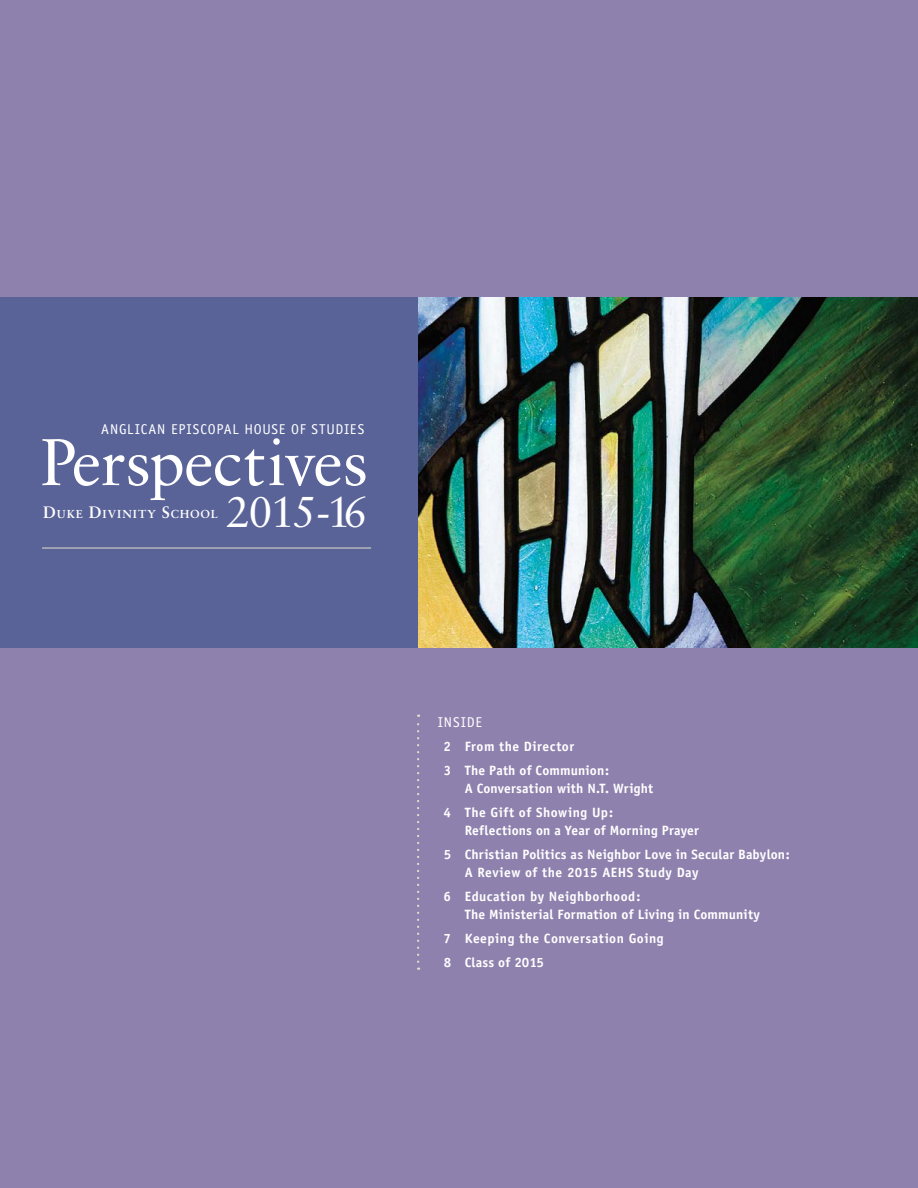
<style>
.page{position:relative;width:918px;height:1188px;background:#8f81ae}
.page>*{position:absolute;margin:0;border:0;box-sizing:border-box;transform-origin:0 0}
.t1{font:66px "Classical Garamond BT";letter-spacing:-.02em;color:#fff}
.t2{font:43.5px "Classical Garamond BT";letter-spacing:-.04em;color:#fff}
.SERIF___no_indent{font:14.25px "Officina Sans";letter-spacing:.055em;color:#fff}
.INSIDE___cover_listi{font:700 13.5px/18px "Officina Sans";letter-spacing:.02em;color:#fff}
.t3{font:700 11.55px "Classical Garamond BT";letter-spacing:.085em;color:#fff}
.s1{font-size:16.5px}
</style>
<div class="page">
<div style="left:0;top:297px;width:418px;height:351px;background:#596398"></div>
<img style="left:419px;top:297px;width:499px;height:351px">
<hr style="left:42px;top:548px;width:329px;height:1px;background:#dfe2cb">
<svg style="left:417px;top:715px;width:2px;height:247px"></svg>
<p class="SERIF___no_indent" style="left:101px;top:421px;width:265px">ANGLICAN EPISCOPAL HOUSE OF STUDIES</p>
<p class="t1" style="left:40px;top:422px;width:329px">Perspectives</p>
<p class="t2" style="left:226px;top:485px;width:143px">2015-16</p>
<p class="t3" style="left:43px;top:507px;width:176px"><span class="s1">D</span>UKE <span class="s1">D</span>IVINITY <span class="s1">S</span>CHOOL</p>
<p class="SERIF___no_indent" style="left:438px;top:714px;width:46px">INSIDE</p>
<p class="INSIDE___cover_listi" style="left:443px;top:737px;width:132px">2 From the Director</p>
<p class="INSIDE___cover_listi" style="left:465px;top:761px;width:190px;text-indent:-21px">3 The Path of Communion:<br>A Conversation with N.T. Wright</p>
<p class="INSIDE___cover_listi" style="left:465px;top:803px;width:236px;text-indent:-21px">4 The Gift of Showing Up:<br>Reflections on a Year of Morning Prayer</p>
<p class="INSIDE___cover_listi" style="left:465px;top:845px;width:327px;text-indent:-21px">5 Christian Politics as Neighbor Love in Secular Babylon:<br>A Review of the 2015 AEHS Study Day</p>
<p class="INSIDE___cover_listi" style="left:465px;top:887px;width:297px;text-indent:-21px">6 Education by Neighborhood:<br>The Ministerial Formation of Living in Community</p>
<p class="INSIDE___cover_listi" style="left:443px;top:929px;width:222px">7 Keeping the Conversation Going</p>
<p class="INSIDE___cover_listi" style="left:444px;top:953px;width:102px">8 Class of 2015</p>
</div>
